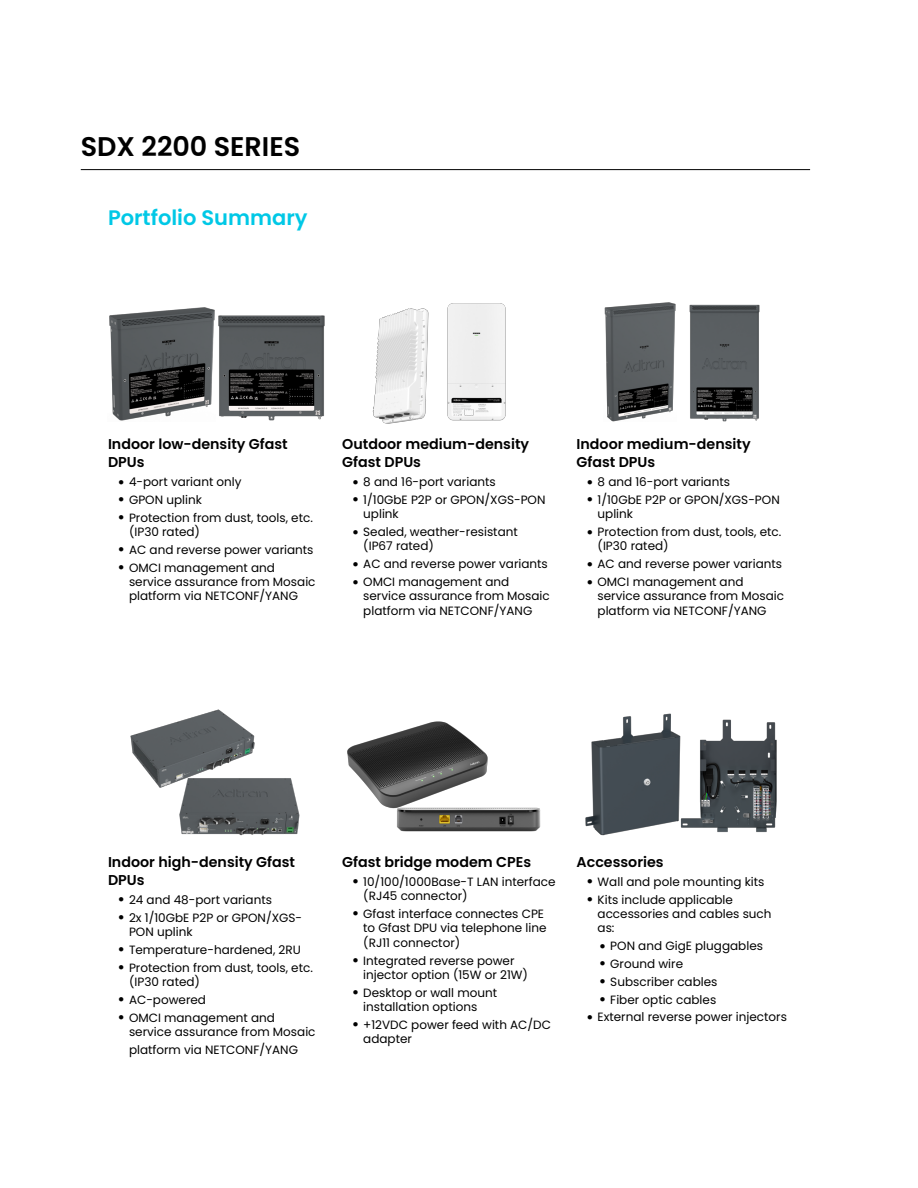
<style>
.page{position:relative;width:918px;height:1188px;background:#fff}
.page>*{position:absolute;margin:0;border:0;box-sizing:border-box;transform-origin:0 0}
.t1{font:600 27px "Poppins";color:#000}
.t2{font:600 21px "Poppins";color:#00c8e6}
.Header_Level_1{font:600 14.25px/18px "Poppins";color:#000}
.t3{font:12px/14.4px "Poppins";color:#000}
</style>
<div class="page">
<hr style="left:81px;top:169px;width:729px;height:1px;background:#000">
<img style="left:218px;top:315px;width:107px;height:106px">
<img style="left:109px;top:307px;width:106px;height:114px">
<img style="left:130px;top:710px;width:125px;height:78px">
<img style="left:176px;top:777px;width:124px;height:59px">
<img style="left:372px;top:303px;width:134px;height:121px">
<img style="left:347px;top:721px;width:140px;height:64px">
<img style="left:366px;top:756px;width:175px;height:76px">
<img style="left:689px;top:304px;width:71px;height:118px">
<img style="left:604px;top:302px;width:72px;height:120px">
<img style="left:744px;top:722px;width:33px;height:111px">
<img style="left:585px;top:713px;width:159px;height:123px">
<h1 class="t1" style="left:81px;top:131px;width:164px">SDX 2200 Series</h1>
<p class="t2" style="left:108px;top:205px;width:201px">Portfolio Summary</p>
<p class="Header_Level_1" style="left:108px;top:435px;width:181px">Indoor low-density Gfast<br>DPUs</p>
<p class="t3" style="left:129px;top:475px;width:114px">4-port variant only</p>
<p class="t3" style="left:129px;top:492px;width:74px">GPON uplink</p>
<p class="t3" style="left:129px;top:510px;width:185px">Protection from dust, tools, etc. (IP30 rated)</p>
<p class="t3" style="left:129px;top:542px;width:186px">AC and reverse power variants</p>
<p class="t3" style="left:129px;top:560px;width:188px">OMCI management and service assurance from Mosaic platform via NETCONF/YANG</p>
<p class="Header_Level_1" style="left:342px;top:435px;width:188px">Outdoor medium-density<br>Gfast DPUs</p>
<p class="t3" style="left:363px;top:475px;width:134px">8 and 16-port variants</p>
<p class="t3" style="left:363px;top:492px;width:184px">1/10GbE P2P or GPON/XGS-PON uplink</p>
<p class="t3" style="left:363px;top:525px;width:156px">Sealed, weather-resistant (IP67 rated)</p>
<p class="t3" style="left:363px;top:557px;width:186px">AC and reverse power variants</p>
<p class="t3" style="left:363px;top:575px;width:188px">OMCI management and service assurance from Mosaic platform via NETCONF/YANG</p>
<p class="Header_Level_1" style="left:577px;top:435px;width:176px">Indoor medium-density<br>Gfast DPUs</p>
<p class="t3" style="left:598px;top:475px;width:134px">8 and 16-port variants</p>
<p class="t3" style="left:598px;top:492px;width:184px">1/10GbE P2P or GPON/XGS-PON uplink</p>
<p class="t3" style="left:598px;top:525px;width:185px">Protection from dust, tools, etc. (IP30 rated)</p>
<p class="t3" style="left:598px;top:557px;width:186px">AC and reverse power variants</p>
<p class="t3" style="left:598px;top:575px;width:188px">OMCI management and service assurance from Mosaic platform via NETCONF/YANG</p>
<p class="Header_Level_1" style="left:108px;top:853px;width:189px">Indoor high-density Gfast<br>DPUs</p>
<p class="t3" style="left:129px;top:892px;width:145px">24 and 48-port variants</p>
<p class="t3" style="left:129px;top:910px;width:175px">2x 1/10GbE P2P or GPON/XGS-<br>PON uplink</p>
<p class="t3" style="left:129px;top:942px;width:173px">Temperature-hardened, 2RU</p>
<p class="t3" style="left:129px;top:960px;width:185px">Protection from dust, tools, etc. (IP30 rated)</p>
<p class="t3" style="left:129px;top:992px;width:79px">AC-powered</p>
<p class="t3" style="left:129px;top:1010px;width:188px">OMCI management and service assurance from Mosaic</p>
<p class="t3" style="left:129px;top:1043px;width:171px">platform via NETCONF/YANG</p>
<p class="Header_Level_1" style="left:342px;top:853px;width:190px">Gfast bridge modem CPEs</p>
<p class="t3" style="left:363px;top:874px;width:194px">10/100/1000Base-T LAN interface (RJ45 connector)</p>
<p class="t3" style="left:363px;top:907px;width:185px">Gfast interface connectes CPE to Gfast DPU via telephone line (RJ11 connector)</p>
<p class="t3" style="left:363px;top:953px;width:166px">Integrated reverse power injector option (15W or 21W)</p>
<p class="t3" style="left:363px;top:985px;width:135px">Desktop or wall mount installation options</p>
<p class="t3" style="left:363px;top:1018px;width:189px">+12VDC power feed with AC/DC adapter</p>
<p class="Header_Level_1" style="left:577px;top:853px;width:89px">Accessories</p>
<p class="t3" style="left:598px;top:874px;width:168px">Wall and pole mounting kits</p>
<p class="t3" style="left:598px;top:892px;width:176px">Kits include applicable accessories and cables such as:</p>
<p class="t3" style="left:610px;top:939px;width:154px">PON and GigE pluggables</p>
<p class="t3" style="left:610px;top:957px;width:74px">Ground wire</p>
<p class="t3" style="left:610px;top:974px;width:109px">Subscriber cables</p>
<p class="t3" style="left:610px;top:992px;width:107px">Fiber optic cables</p>
<p class="t3" style="left:598px;top:1010px;width:191px">External reverse power injectors</p>
</div>
